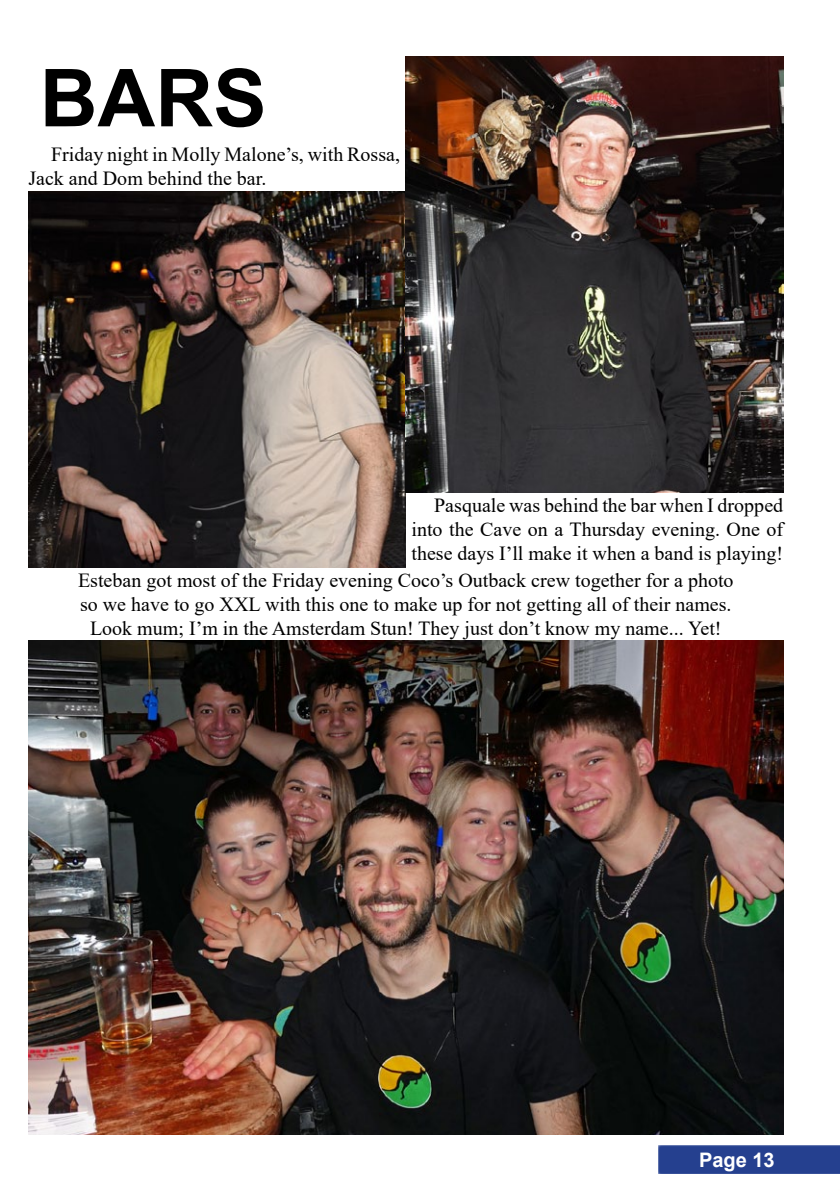
<style>
.page{position:relative;width:840px;height:1191px;background:#fff}
.page>*{position:absolute;margin:0;border:0;box-sizing:border-box;transform-origin:0 0}
.t1{font:700 80px "Arial";color:#000}
.t2{font:20px/24px "Times New Roman";color:#000;text-align:justify}
.t3{font:700 20px "Arial";color:#fff}
</style>
<div class="page">
<div style="left:658px;top:1145px;width:181px;height:29px;background:#25408f"></div>
<img style="left:28px;top:191px;width:377px;height:376px">
<img style="left:405px;top:57px;width:377px;height:435px">
<img style="left:28px;top:641px;width:754px;height:493px">
<h1 class="t1" style="left:40px;top:42px;width:228px">BARS</h1>
<p class="t2" style="left:28px;top:142px;width:373px;text-indent:23px">Friday night in Molly Malone’s, with Rossa,<br>Jack and Dom behind the bar.</p>
<p class="t2" style="left:411px;top:492px;width:373px;text-indent:23px">Pasquale was behind the bar when I dropped into the Cave on a Thursday evening. One of these days I’ll make it when a band is playing!</p>
<p class="t2" style="left:78px;top:567px;width:656px;text-align:center">Esteban got most of the Friday evening Coco’s Outback crew together for a photo so we have to go XXL with this one to make up for not getting all of their names.<br>Look mum; I’m in the Amsterdam Stun! They just don’t know my name... Yet!</p>
<p class="t3" style="left:698px;top:1146px;width:77px">Page 13</p>
</div>
